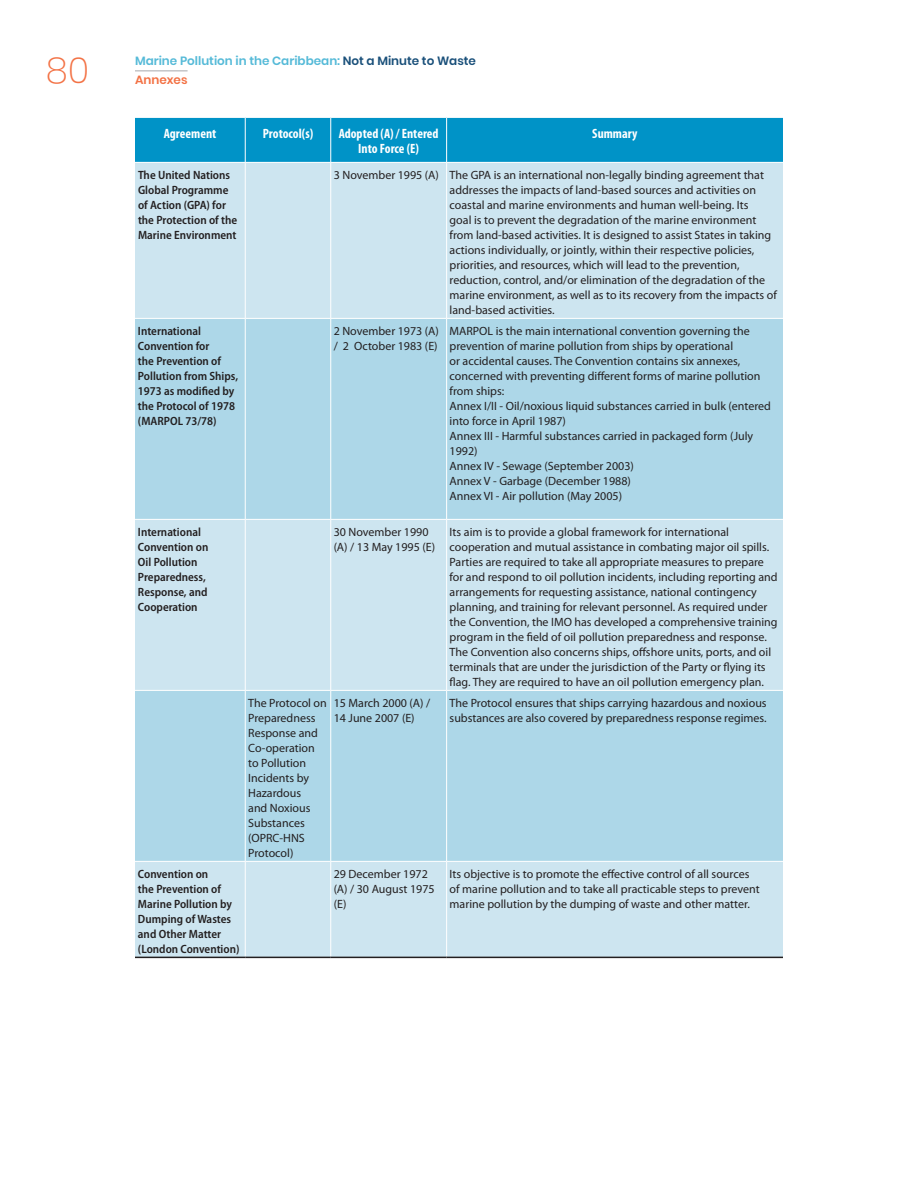
<style>
.page{position:relative;width:918px;height:1188px;background:#fff}
.page>*{position:absolute;margin:0;border:0;box-sizing:border-box;transform-origin:0 0}
.t1{font:200 36px "Poppins";color:#f37245}
.t2{font:700 condensed 13.5px/15px "Myriad Pro";color:#fff;text-align:center}
.t3{font:12px/15px "Myriad Pro";color:#231f20}
.t4{font:600 semi-condensed 12px/15px "Myriad Pro";color:#231f20}
.t5{font:600 12px "Poppins";color:#55bad8}
.t6{font:600 12px "Poppins";color:#f37245}
.s1{color:#1a507a}
</style>
<div class="page">
<div style="left:135px;top:118px;width:648px;height:44px;background:#0093c7"></div>
<div style="left:135px;top:163px;width:648px;height:794px;background:#cde5f0"></div>
<svg style="left:135px;top:319px;width:648px;height:542px;background:#b7dbea"></svg>
<hr style="left:245px;top:118px;width:1px;height:44px;background:#fff">
<hr style="left:330px;top:118px;width:1px;height:44px;background:#fff">
<hr style="left:446px;top:118px;width:1px;height:44px;background:#fff">
<hr style="left:245px;top:163px;width:1px;height:155px;background:#fff">
<hr style="left:330px;top:163px;width:1px;height:155px;background:#fff">
<hr style="left:446px;top:163px;width:1px;height:155px;background:#fff">
<hr style="left:135px;top:318px;width:110px;height:1px;background:#fff">
<hr style="left:245px;top:318px;width:86px;height:1px;background:#fff">
<hr style="left:245px;top:319px;width:1px;height:200px;background:#fff">
<hr style="left:331px;top:318px;width:116px;height:1px;background:#fff">
<hr style="left:330px;top:319px;width:1px;height:200px;background:#fff">
<hr style="left:447px;top:318px;width:336px;height:1px;background:#fff">
<hr style="left:446px;top:319px;width:1px;height:200px;background:#fff">
<hr style="left:135px;top:519px;width:110px;height:1px;background:#fff">
<hr style="left:245px;top:519px;width:86px;height:1px;background:#fff">
<hr style="left:245px;top:520px;width:1px;height:170px;background:#fff">
<hr style="left:331px;top:519px;width:116px;height:1px;background:#fff">
<hr style="left:330px;top:520px;width:1px;height:170px;background:#fff">
<hr style="left:447px;top:519px;width:336px;height:1px;background:#fff">
<hr style="left:446px;top:520px;width:1px;height:170px;background:#fff">
<hr style="left:135px;top:690px;width:110px;height:1px;background:#fff">
<hr style="left:245px;top:690px;width:86px;height:1px;background:#fff">
<hr style="left:245px;top:691px;width:1px;height:170px;background:#fff">
<hr style="left:331px;top:690px;width:116px;height:1px;background:#fff">
<hr style="left:330px;top:691px;width:1px;height:170px;background:#fff">
<hr style="left:447px;top:690px;width:336px;height:1px;background:#fff">
<hr style="left:446px;top:691px;width:1px;height:170px;background:#fff">
<hr style="left:135px;top:861px;width:110px;height:1px;background:#fff">
<hr style="left:245px;top:861px;width:86px;height:1px;background:#fff">
<hr style="left:245px;top:862px;width:1px;height:95px;background:#fff">
<hr style="left:331px;top:861px;width:116px;height:1px;background:#fff">
<hr style="left:330px;top:862px;width:1px;height:95px;background:#fff">
<hr style="left:447px;top:861px;width:336px;height:1px;background:#fff">
<hr style="left:446px;top:862px;width:1px;height:95px;background:#fff">
<hr style="left:135px;top:957px;width:110px;height:1px;background:#231f20">
<hr style="left:245px;top:957px;width:86px;height:1px;background:#231f20">
<hr style="left:331px;top:957px;width:116px;height:1px;background:#231f20">
<hr style="left:447px;top:957px;width:336px;height:1px;background:#231f20">
<hr style="left:135px;top:70px;width:53px;height:1px;background:#a7a9ac">
<h1 class="t1" style="left:46px;top:49px;width:45px">80</h1>
<p class="t5" style="left:135px;top:54px;width:343px">Marine Pollution in the Caribbean: <span class="s1">Not a Minute to Waste</span></p>
<p class="t6" style="left:135px;top:73px;width:54px">Annexes</p>
<p class="t2" style="left:164px;top:126px;width:54px">Agreement</p>
<p class="t2" style="left:263px;top:126px;width:52px">Protocol(s)</p>
<p class="t2" style="left:339px;top:126px;width:101px">Adopted (A) / Entered<br>Into Force (E)</p>
<p class="t2" style="left:592px;top:126px;width:47px">Summary</p>
<p class="t4" style="left:138px;top:168px;width:101px">The United Nations<br>Global Programme of Action (GPA) for the Protection of the<br>Marine Environment</p>
<p class="t3" style="left:450px;top:167px;width:329px;text-indent:-116px">3 November 1995 (A) The GPA is an international non-legally binding agreement that addresses the impacts of land-based sources and activities on coastal and marine environments and human well-being. Its<br>goal is to prevent the degradation of the marine environment from land-based activities. It is designed to assist States in taking actions individually, or jointly, within their respective policies, priorities, and resources, which will lead to the prevention, reduction, control, and/or elimination of the degradation of the marine environment, as well as to its recovery from the impacts of land-based activities.</p>
<p class="t4" style="left:138px;top:324px;width:102px">International<br>Convention for<br>the Prevention of<br>Pollution from Ships,<br>1973 as modified by the Protocol of 1978 (MARPOL 73/78)</p>
<p class="t3" style="left:334px;top:323px;width:107px">2 November 1973 (A) / 2 October 1983 (E)</p>
<p class="t3" style="left:450px;top:323px;width:323px">MARPOL is the main international convention governing the prevention of marine pollution from ships by operational<br>or accidental causes. The Convention contains six annexes, concerned with preventing different forms of marine pollution from ships:<br>Annex I/II - Oil/noxious liquid substances carried in bulk (entered into force in April 1987)<br>Annex III - Harmful substances carried in packaged form (July 1992)<br>Annex IV - Sewage (September 2003)<br>Annex V - Garbage (December 1988)<br>Annex VI - Air pollution (May 2005)</p>
<p class="t4" style="left:138px;top:525px;width:72px">International<br>Convention on<br>Oil Pollution<br>Preparedness,<br>Response, and<br>Cooperation</p>
<p class="t3" style="left:334px;top:524px;width:103px">30 November 1990 (A) / 13 May 1995 (E)</p>
<p class="t3" style="left:450px;top:524px;width:329px">Its aim is to provide a global framework for international cooperation and mutual assistance in combating major oil spills.<br>Parties are required to take all appropriate measures to prepare for and respond to oil pollution incidents, including reporting and arrangements for requesting assistance, national contingency planning, and training for relevant personnel. As required under the Convention, the IMO has developed a comprehensive training program in the field of oil pollution preparedness and response.<br>The Convention also concerns ships, offshore units, ports, and oil terminals that are under the jurisdiction of the Party or flying its flag. They are required to have an oil pollution emergency plan.</p>
<p class="t3" style="left:248px;top:695px;width:80px">The Protocol on<br>Preparedness<br>Response and<br>Co-operation to Pollution<br>Incidents by<br>Hazardous<br>and Noxious<br>Substances (OPRC-HNS<br>Protocol)</p>
<p class="t3" style="left:334px;top:695px;width:98px">15 March 2000 (A) /<br>14 June 2007 (E)</p>
<p class="t3" style="left:450px;top:695px;width:319px">The Protocol ensures that ships carrying hazardous and noxious substances are also covered by preparedness response regimes.</p>
<p class="t4" style="left:138px;top:867px;width:103px">Convention on<br>the Prevention of<br>Marine Pollution by<br>Dumping of Wastes and Other Matter (London Convention)</p>
<p class="t3" style="left:334px;top:866px;width:103px">29 December 1972 (A) / 30 August 1975 (E)</p>
<p class="t3" style="left:450px;top:866px;width:312px">Its objective is to promote the effective control of all sources of marine pollution and to take all practicable steps to prevent marine pollution by the dumping of waste and other matter.</p>
</div>
